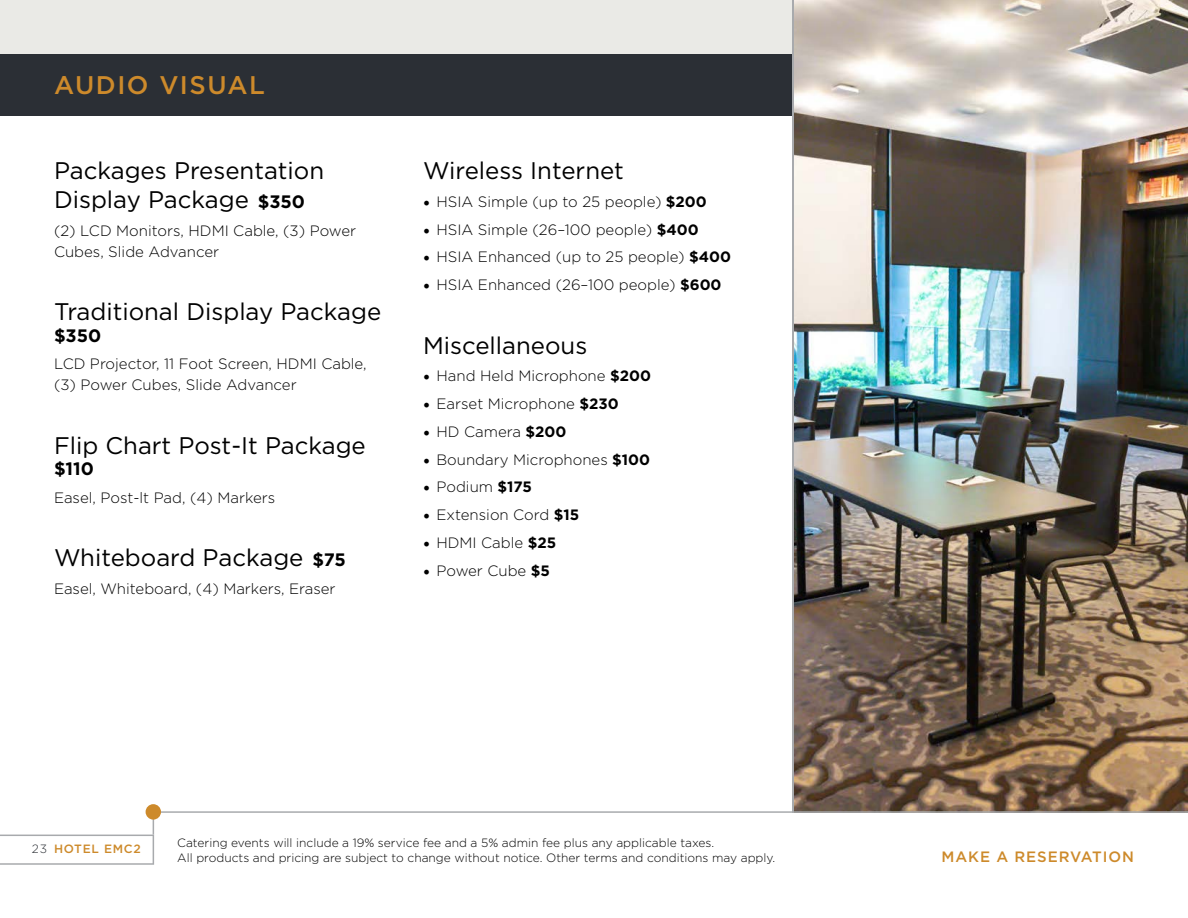
<style>
.page{position:relative;width:1188px;height:918px;background:#fff}
.page>*{position:absolute;margin:0;border:0;box-sizing:border-box;transform-origin:0 0}
.t1{font:500 25.5px "Gotham";letter-spacing:.06em;color:#cd8a2b}
.t2{font:24px/28.8px "Gotham";color:#000}
.t3{font:700 18px "Gotham";color:#000}
.t4{font:300 15px/21px "Gotham";color:#000}
.t5{font:500 15px "Gotham";letter-spacing:.06em;color:#cd8a2b}
.t6{font:300 12px/15px "Gotham";color:#000}
.t7{font:500 12px "Gotham";letter-spacing:.06em;color:#cd8a2b}
.s1{font-weight:700;font-size:18px}
.s2{font-family:"Minion Pro";font-weight:400;font-size:18px}
.s3{font-weight:700}
.s4{font-weight:300;color:#2b2f35}
</style>
<div class="page">
<div style="left:0;top:0;width:794px;height:53px;background:#eaeae6"></div>
<div style="left:0;top:54px;width:827px;height:62px;background:#2b2f35"></div>
<img style="left:794px;top:0;width:394px;height:811px">
<hr style="left:793px;top:0;width:1px;height:813px;background:#a8aaad">
<div style="left:146px;top:804px;width:15px;height:16px;background:#cd8a2b;border-radius:50%"></div>
<svg style="left:0;top:811px;width:1188px;height:54px"></svg>
<h1 class="t1" style="left:54px;top:68px;width:213px">AUDIO VISUAL</h1>
<h2 class="t2" style="left:54px;top:156px;width:272px">Packages Presentation<br>Display Package <span class="s1">$350</span></h2>
<p class="t4" style="left:54px;top:220px;width:304px">(2) LCD Monitors, HDMI Cable, (3) Power<br>Cubes, Slide Advancer</p>
<h2 class="t2" style="left:54px;top:297px;width:329px">Traditional Display Package</h2>
<p class="t3" style="left:54px;top:323px;width:49px">$350</p>
<p class="t4" style="left:54px;top:353px;width:314px">LCD Projector, 11 Foot Screen, HDMI Cable, (3) Power Cubes, Slide Advancer</p>
<h2 class="t2" style="left:54px;top:430px;width:313px">Flip Chart Post-It Package</h2>
<p class="t3" style="left:54px;top:457px;width:41px">$110</p>
<p class="t4" style="left:54px;top:487px;width:223px">Easel, Post-lt Pad, (4) Markers</p>
<h2 class="t2" style="left:54px;top:543px;width:293px">Whiteboard Package <span class="s1">$75</span></h2>
<p class="t4" style="left:54px;top:578px;width:283px">Easel, Whiteboard, (4) Markers, Eraser</p>
<h2 class="t2" style="left:423px;top:156px;width:203px">Wireless Internet</h2>
<p class="t4" style="left:423px;top:191px;width:285px"><span class="s2">•</span> HSIA Simple (up to 25 people) <span class="s3">$200</span></p>
<p class="t4" style="left:423px;top:219px;width:277px"><span class="s2">•</span> HSIA Simple (26–100 people) <span class="s3">$400</span></p>
<p class="t4" style="left:423px;top:246px;width:310px"><span class="s2">•</span> HSIA Enhanced (up to 25 people) <span class="s3">$400</span></p>
<p class="t4" style="left:423px;top:274px;width:300px"><span class="s2">•</span> HSIA Enhanced (26–100 people) <span class="s3">$600</span></p>
<h2 class="t2" style="left:423px;top:330px;width:166px">Miscellaneous</h2>
<p class="t4" style="left:423px;top:365px;width:230px"><span class="s2">•</span> Hand Held Microphone <span class="s3">$200</span></p>
<p class="t4" style="left:423px;top:393px;width:197px"><span class="s2">•</span> Earset Microphone <span class="s3">$230</span></p>
<p class="t4" style="left:423px;top:421px;width:145px"><span class="s2">•</span> HD Camera <span class="s3">$200</span></p>
<p class="t4" style="left:423px;top:448px;width:229px"><span class="s2">•</span> Boundary Microphones <span class="s3">$100</span></p>
<p class="t4" style="left:423px;top:476px;width:111px"><span class="s2">•</span> Podium <span class="s3">$175</span></p>
<p class="t4" style="left:423px;top:504px;width:158px"><span class="s2">•</span> Extension Cord <span class="s3">$15</span></p>
<p class="t4" style="left:423px;top:532px;width:135px"><span class="s2">•</span> HDMI Cable <span class="s3">$25</span></p>
<p class="t4" style="left:423px;top:559px;width:129px"><span class="s2">•</span> Power Cube <span class="s3">$5</span></p>
<p class="t7" style="left:32px;top:841px;width:110px"><span class="s4">23</span> HOTEL EMC2</p>
<p class="t6" style="left:177px;top:835px;width:600px">Catering events will include a 19% service fee and a 5% admin fee plus any applicable taxes.<br>All products and pricing are subject to change without notice. Other terms and conditions may apply.</p>
<p class="t5" style="left:942px;top:846px;width:194px">MAKE A RESERVATION</p>
</div>
